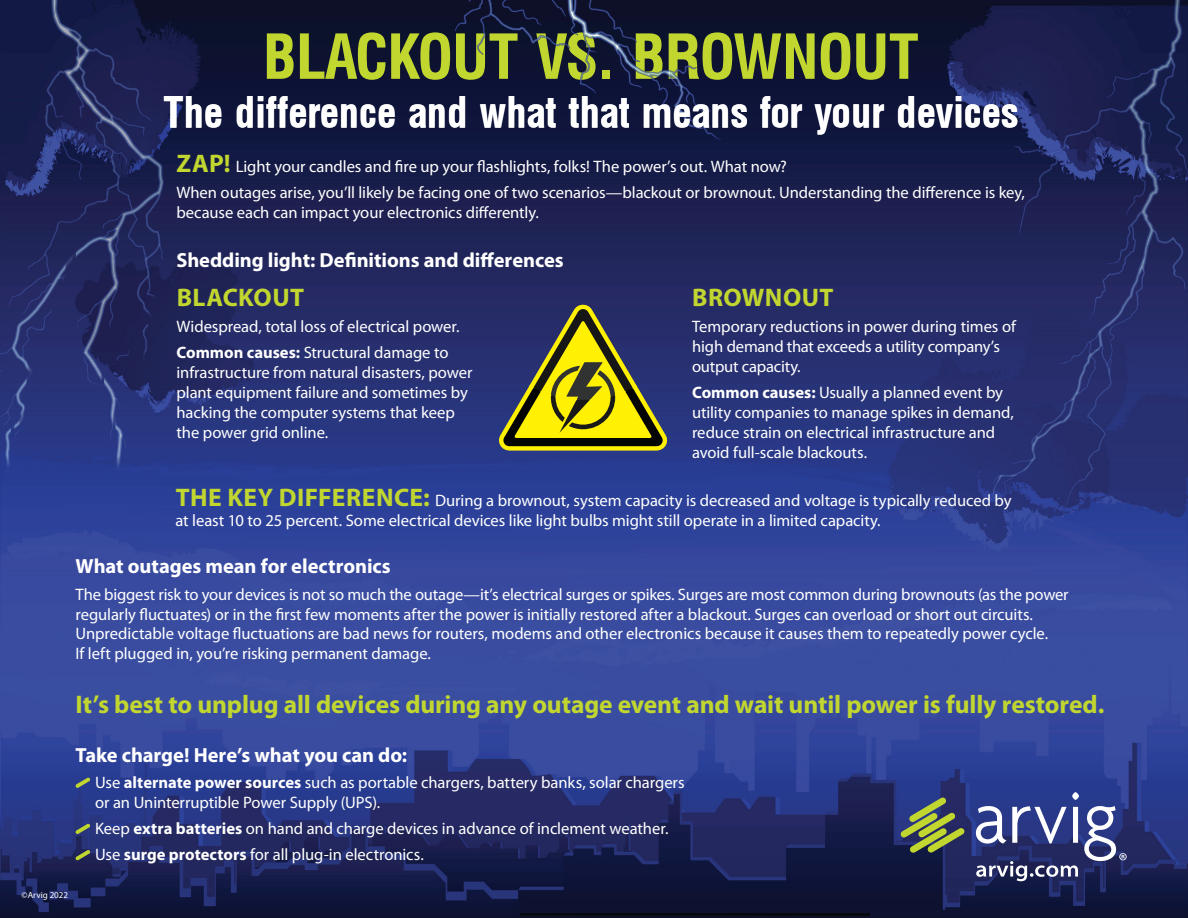
<style>
.page{position:relative;width:1188px;height:918px;background:#fff}
.page>*{position:absolute;margin:0;border:0;box-sizing:border-box;transform-origin:0 0}
.t1{font:700 60.6px "Triumvirate Condensed";letter-spacing:-.01em;color:#c1d62f}
.t2{font:700 40.35px "Triumvirate Condensed";color:#fff}
.t3{font:700 25.5px "Myriad Pro";letter-spacing:-.005em;color:#c1d62f}
.t4{font:700 25.5px "Myriad Pro";letter-spacing:.015em;color:#c1d62f}
.t5{font:700 20.55px "Myriad Pro";letter-spacing:-.005em;color:#fff}
.t6{font:16.65px/20px "Myriad Pro";letter-spacing:-.005em;color:#fff}
.t7{font:9px "Myriad Pro";color:#fff}
.s1{font-weight:700;font-size:25.5px;color:#c1d62f}
.s2{font-weight:700}
</style>
<div class="page">
<img style="left:0;top:0;width:1188px;height:918px">
<svg style="left:0;top:0;width:153px;height:473px;background:#1f2861"></svg>
<svg style="left:7px;top:0;width:155px;height:471px;background:#232a61"></svg>
<svg style="left:985px;top:0;width:203px;height:514px;background:#232d6d"></svg>
<svg style="left:986px;top:0;width:200px;height:510px;background:#212860"></svg>
<svg style="left:994px;top:0;width:189px;height:494px;background:#212861"></svg>
<svg style="left:1001px;top:0;width:180px;height:476px;background:#21275d"></svg>
<svg style="left:1032px;top:0;width:148px;height:510px;background:#222961"></svg>
<svg style="left:373px;top:0;width:348px;height:140px;background:#0f1536"></svg>
<svg style="left:74px;top:776px;width:17px;height:13px"></svg>
<svg style="left:74px;top:822px;width:17px;height:13px"></svg>
<svg style="left:74px;top:849px;width:17px;height:13px"></svg>
<svg style="left:899px;top:789px;width:231px;height:96px;background:#454f7a"></svg>
<svg style="left:499px;top:305px;width:169px;height:145px;background:#6e6d34"></svg>
<h1 class="t1" style="left:263px;top:17px;width:658px">BLACKOUT VS. BROWNOUT</h1>
<h2 class="t2" style="left:164px;top:86px;width:856px">The difference and what that means for your devices</h2>
<p class="t6" style="left:176px;top:153px;width:850px;line-height:26.2px"><span class="s1">ZAP!</span> Light your candles and fire up your flashlights, folks! The power’s out. What now?<br>When outages arise, you’ll likely be facing one of two scenarios—blackout or brownout. Understanding the difference is key,</p>
<p class="t6" style="left:176px;top:203px;width:364px">because each can impact your electronics differently.</p>
<p class="t5" style="left:176px;top:247px;width:389px">Shedding light: Definitions and differences</p>
<h3 class="t3" style="left:177px;top:280px;width:129px">BLACKOUT</h3>
<p class="t6" style="left:177px;top:313px;width:285px;line-height:26.2px">Widespread, total loss of electrical power.<br><span class="s2">Common causes:</span> Structural damage to</p>
<p class="t6" style="left:177px;top:362px;width:298px">infrastructure from natural disasters, power plant equipment failure and sometimes by hacking the computer systems that keep the power grid online.</p>
<h3 class="t4" style="left:692px;top:280px;width:143px">BROWNOUT</h3>
<p class="t6" style="left:692px;top:316px;width:325px">Temporary reductions in power during times of high demand that exceeds a utility company’s output capacity.</p>
<p class="t6" style="left:692px;top:382px;width:323px"><span class="s2">Common causes:</span> Usually a planned event by utility companies to manage spikes in demand, reduce strain on electrical infrastructure and avoid full-scale blackouts.</p>
<p class="t6" style="left:176px;top:490px;width:838px"><span class="s1">THE KEY DIFFERENCE:</span> During a brownout, system capacity is decreased and voltage is typically reduced by at least 10 to 25 percent. Some electrical devices like light bulbs might still operate in a limited capacity.</p>
<p class="t5" style="left:76px;top:553px;width:317px">What outages mean for electronics</p>
<p class="t6" style="left:76px;top:584px;width:995px">The biggest risk to your devices is not so much the outage—it’s electrical surges or spikes. Surges are most common during brownouts (as the power regularly fluctuates) or in the first few moments after the power is initially restored after a blackout. Surges can overload or short out circuits.<br>Unpredictable voltage fluctuations are bad news for routers, modems and other electronics because it causes them to repeatedly power cycle.<br>If left plugged in, you’re risking permanent damage.</p>
<h3 class="t3" style="left:76px;top:688px;width:1030px">It’s best to unplug all devices during any outage event and wait until power is fully restored.</h3>
<p class="t5" style="left:76px;top:741px;width:333px">Take charge! Here’s what you can do:</p>
<p class="t6" style="left:95px;top:772px;width:591px">Use <span class="s2">alternate power sources</span> such as portable chargers, battery banks, solar chargers or an Uninterruptible Power Supply (UPS).</p>
<p class="t6" style="left:95px;top:815px;width:575px;line-height:26.2px">Keep <span class="s2">extra batteries</span> on hand and charge devices in advance of inclement weather.<br>Use <span class="s2">surge protectors</span> for all plug-in electronics.</p>
<p class="t7" style="left:22px;top:889px;width:48px">©Arvig 2022</p>
</div>
